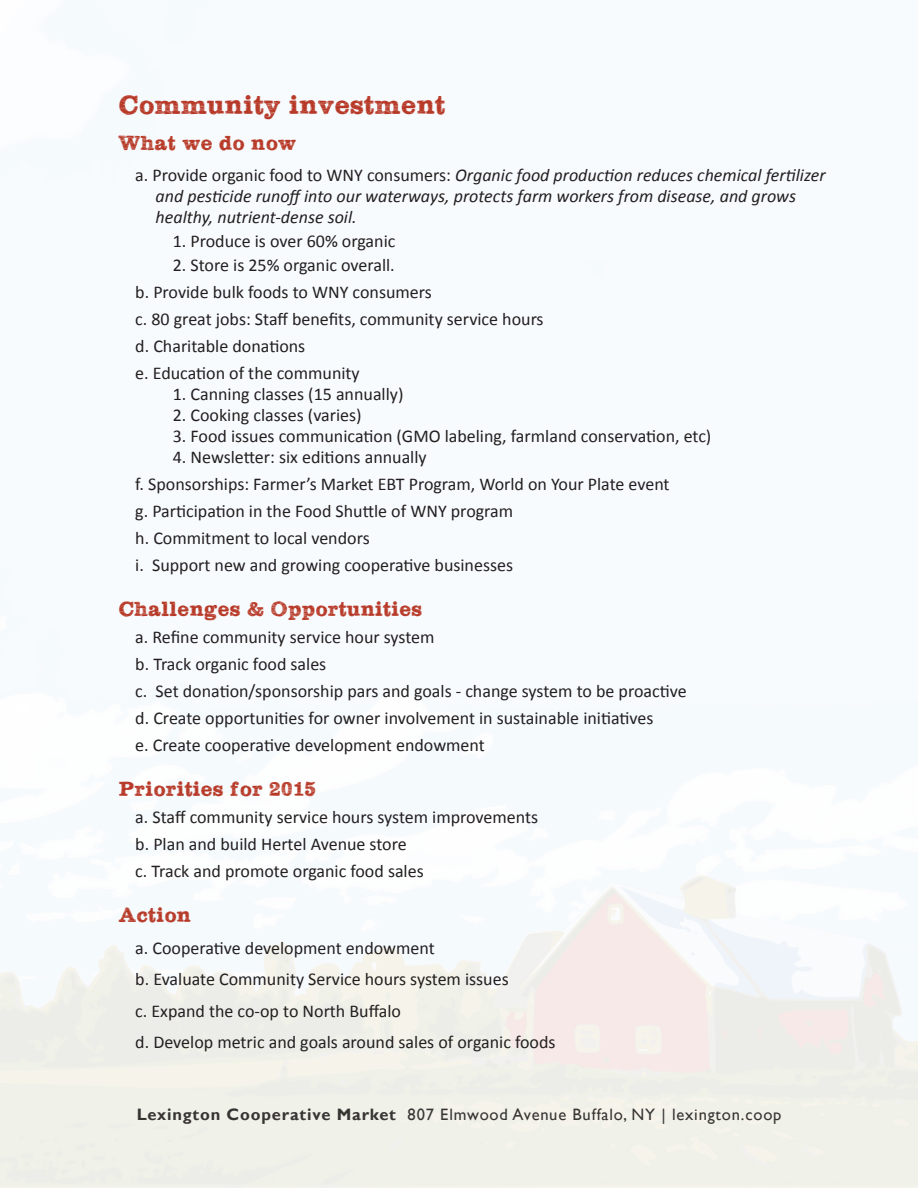
<style>
.page{position:relative;width:918px;height:1188px;background:#fff}
.page>*{position:absolute;margin:0;border:0;box-sizing:border-box;transform-origin:0 0}
.t1{font:27px "Plateaux";color:#b73826}
.t2{font:21px "Plateaux";color:#b73826}
.t3{font:18px "Calibri";color:#231f20}
.t4{font:italic 18px "Calibri";color:#231f20}
.t5{font:16.5px "Gill Sans";letter-spacing:.05em;color:#231f20}
.s1{font-style:normal}
.s2{font-weight:700}
</style>
<div class="page">
<p class="t1" style="left:119px;top:93px;width:329px">Community investment</p>
<p class="t2" style="left:119px;top:134px;width:179px">What we do now</p>
<p class="t4" style="left:135px;top:163px;width:692px"><span class="s1">a. Provide organic food to WNY consumers:</span> Organic food production reduces chemical fertilizer</p>
<p class="t4" style="left:156px;top:184px;width:642px">and pesticide runoff into our waterways, protects farm workers from disease, and grows</p>
<p class="t4" style="left:156px;top:205px;width:203px">healthy, nutrient-dense soil.</p>
<p class="t3" style="left:173px;top:230px;width:224px">1. Produce is over 60% organic</p>
<p class="t3" style="left:173px;top:254px;width:224px">2. Store is 25% organic overall.</p>
<p class="t3" style="left:135px;top:281px;width:298px">b. Provide bulk foods to WNY consumers</p>
<p class="t3" style="left:135px;top:308px;width:410px">c. 80 great jobs: Staff benefits, community service hours</p>
<p class="t3" style="left:135px;top:335px;width:172px">d. Charitable donations</p>
<p class="t3" style="left:135px;top:362px;width:226px">e. Education of the community</p>
<p class="t3" style="left:173px;top:383px;width:232px">1. Canning classes (15 annually)</p>
<p class="t3" style="left:173px;top:404px;width:190px">2. Cooking classes (varies)</p>
<p class="t3" style="left:173px;top:425px;width:540px">3. Food issues communication (GMO labeling, farmland conservation, etc)</p>
<p class="t3" style="left:173px;top:446px;width:255px">4. Newsletter: six editions annually</p>
<p class="t3" style="left:135px;top:473px;width:536px">f. Sponsorships: Farmer’s Market EBT Program, World on Your Plate event</p>
<p class="t3" style="left:135px;top:500px;width:379px">g. Participation in the Food Shuttle of WNY program</p>
<p class="t3" style="left:135px;top:527px;width:236px">h. Commitment to local vendors</p>
<p class="t3" style="left:135px;top:554px;width:379px">i. Support new and growing cooperative businesses</p>
<p class="t2" style="left:119px;top:600px;width:305px">Challenges &amp; Opportunities</p>
<p class="t3" style="left:135px;top:626px;width:301px">a. Refine community service hour system</p>
<p class="t3" style="left:135px;top:653px;width:193px">b. Track organic food sales</p>
<p class="t3" style="left:135px;top:680px;width:553px">c. Set donation/sponsorship pars and goals - change system to be proactive</p>
<p class="t3" style="left:135px;top:707px;width:520px">d. Create opportunities for owner involvement in sustainable initiatives</p>
<p class="t3" style="left:135px;top:734px;width:351px">e. Create cooperative development endowment</p>
<p class="t2" style="left:119px;top:780px;width:199px">Priorities for 2015</p>
<p class="t3" style="left:135px;top:806px;width:404px">a. Staff community service hours system improvements</p>
<p class="t3" style="left:135px;top:833px;width:273px">b. Plan and build Hertel Avenue store</p>
<p class="t3" style="left:135px;top:860px;width:290px">c. Track and promote organic food sales</p>
<p class="t2" style="left:119px;top:906px;width:74px">Action</p>
<p class="t3" style="left:135px;top:936px;width:301px">a. Cooperative development endowment</p>
<p class="t3" style="left:135px;top:968px;width:375px">b. Evaluate Community Service hours system issues</p>
<p class="t3" style="left:135px;top:999px;width:267px">c. Expand the co-op to North Buffalo</p>
<p class="t3" style="left:135px;top:1031px;width:422px">d. Develop metric and goals around sales of organic foods</p>
<p class="t5" style="left:136px;top:1104px;width:647px"><span class="s2">Lexington Cooperative Market</span> 807 Elmwood Avenue Buffalo, NY | lexington.coop</p>
</div>
